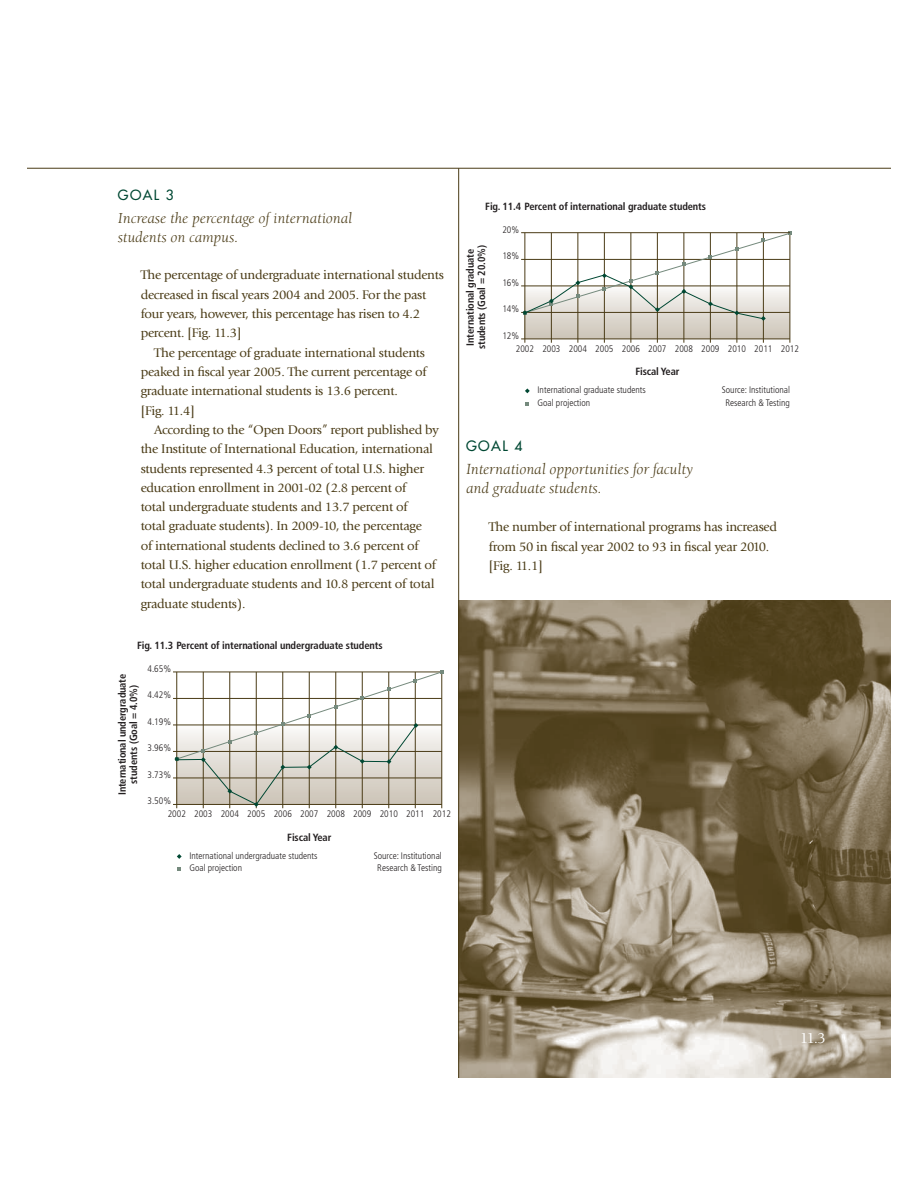
<style>
.page{position:relative;width:918px;height:1188px;background:#fff}
.page>*{position:absolute;margin:0;border:0;box-sizing:border-box;transform-origin:0 0}
.t1{font:italic 15.15px/18.9px "Berkeley Old ITC";color:#4a3b16}
.t2{font:italic 15px/18.8px "Berkeley Old ITC";color:#4a3b16}
.t3{font:14.55px "Berkeley Old Md ITC";color:#fff}
.t4{font:13.95px "Futura";color:#004833}
.t5{font:13.65px "Futura";color:#004833}
.t6{font:13.2px/19.6px "Giovanni";letter-spacing:-.02em;color:#4a3b16}
.t7{font:13.05px/19.4px "Giovanni";letter-spacing:-.02em;color:#4a3b16}
.t8{font:700 condensed 10.35px/11.4px "Frutiger";letter-spacing:-.01em;color:#231f20;text-align:center}
.t9{font:300 condensed 9.45px/12.5px "Frutiger";color:#231f20}
</style>
<div class="page">
<img style="left:459px;top:600px;width:432px;height:478px">
<hr style="left:458px;top:168px;width:1px;height:910px;background:#4a3b16">
<hr style="left:27px;top:168px;width:864px;height:1px;background:#4a3b16">
<hr style="left:173px;top:672px;width:269px;height:1px;background:#4a3b16">
<hr style="left:173px;top:698px;width:269px;height:1px;background:#4a3b16">
<hr style="left:173px;top:725px;width:269px;height:1px;background:#4a3b16">
<hr style="left:173px;top:751px;width:269px;height:1px;background:#4a3b16">
<hr style="left:173px;top:778px;width:269px;height:1px;background:#4a3b16">
<hr style="left:173px;top:804px;width:269px;height:1px;background:#4a3b16">
<hr style="left:176px;top:672px;width:1px;height:136px;background:#4a3b16">
<hr style="left:203px;top:672px;width:1px;height:136px;background:#4a3b16">
<hr style="left:230px;top:672px;width:1px;height:136px;background:#4a3b16">
<hr style="left:256px;top:672px;width:1px;height:136px;background:#4a3b16">
<hr style="left:283px;top:672px;width:1px;height:136px;background:#4a3b16">
<hr style="left:309px;top:672px;width:1px;height:136px;background:#4a3b16">
<hr style="left:336px;top:672px;width:1px;height:136px;background:#4a3b16">
<hr style="left:362px;top:672px;width:1px;height:136px;background:#4a3b16">
<hr style="left:389px;top:672px;width:1px;height:136px;background:#4a3b16">
<hr style="left:415px;top:672px;width:1px;height:136px;background:#4a3b16">
<hr style="left:442px;top:672px;width:1px;height:136px;background:#4a3b16">
<svg style="left:178px;top:867px;width:3px;height:4px"></svg>
<svg style="left:177px;top:854px;width:5px;height:5px"></svg>
<svg style="left:174px;top:670px;width:270px;height:137px"></svg>
<div style="left:525px;top:286px;width:265px;height:53px;background:#d4cdc2"></div>
<hr style="left:521px;top:259px;width:269px;height:1px;background:#4a3b16">
<hr style="left:521px;top:286px;width:269px;height:1px;background:#4a3b16">
<hr style="left:521px;top:312px;width:269px;height:1px;background:#4a3b16">
<hr style="left:521px;top:339px;width:269px;height:1px;background:#4a3b16">
<hr style="left:525px;top:233px;width:1px;height:110px;background:#4a3b16">
<hr style="left:551px;top:233px;width:1px;height:110px;background:#4a3b16">
<hr style="left:578px;top:233px;width:1px;height:110px;background:#4a3b16">
<hr style="left:604px;top:233px;width:1px;height:110px;background:#4a3b16">
<hr style="left:631px;top:233px;width:1px;height:110px;background:#4a3b16">
<hr style="left:657px;top:233px;width:1px;height:110px;background:#4a3b16">
<hr style="left:684px;top:233px;width:1px;height:110px;background:#4a3b16">
<hr style="left:710px;top:233px;width:1px;height:110px;background:#4a3b16">
<hr style="left:737px;top:233px;width:1px;height:110px;background:#4a3b16">
<hr style="left:763px;top:233px;width:1px;height:110px;background:#4a3b16">
<hr style="left:790px;top:233px;width:1px;height:110px;background:#4a3b16">
<svg style="left:525px;top:388px;width:5px;height:5px"></svg>
<hr style="left:521px;top:232px;width:269px;height:1px;background:#4a3b16">
<svg style="left:523px;top:231px;width:269px;height:90px"></svg>
<p class="t5" style="left:118px;top:188px;width:57px">GOAL 3</p>
<p class="t2" style="left:118px;top:210px;width:236px">Increase the percentage of international students on campus.</p>
<p class="t7" style="left:141px;top:266px;width:305px">The percentage of undergraduate international students decreased in fiscal years 2004 and 2005. For the past four years, however, this percentage has risen to 4.2 percent. [Fig. 11.3]</p>
<p class="t7" style="left:141px;top:344px;width:287px;text-indent:14px">The percentage of graduate international students peaked in fiscal year 2005. The current percentage of graduate international students is 13.6 percent.<br>[Fig. 11.4]</p>
<p class="t7" style="left:141px;top:421px;width:300px;text-indent:14px">According to the “Open Doors” report published by the Institute of International Education, international students represented 4.3 percent of total U.S. higher education enrollment in 2001-02 (2.8 percent of<br>total undergraduate students and 13.7 percent of<br>total graduate students). In 2009-10, the percentage<br>of international students declined to 3.6 percent of total U.S. higher education enrollment (1.7 percent of total undergraduate students and 10.8 percent of total graduate students).</p>
<p class="t8" style="left:137px;top:641px;width:247px">Fig. 11.3 Percent of international undergraduate students</p>
<p class="t8" style="left:117px;top:795px;width:123px;rotate:-90deg">International undergraduate students (Goal = 4.0%)</p>
<p class="t9" style="left:168px;top:808px;width:285px">2002 2003 2004 2005 2006 2007 2008 2009 2010 2011 2012</p>
<p class="t8" style="left:287px;top:832px;width:46px">Fiscal Year</p>
<p class="t9" style="left:189px;top:850px;width:130px">International undergraduate students<br>Goal projection</p>
<p class="t9" style="left:374px;top:850px;width:70px;text-align:center">Source: Institutional<br>Research &amp; Testing</p>
<p class="t9" style="left:147px;top:663px;width:25px">4.65%</p>
<p class="t9" style="left:147px;top:690px;width:25px">4.42%</p>
<p class="t9" style="left:147px;top:716px;width:25px">4.19%</p>
<p class="t9" style="left:147px;top:743px;width:25px">3.96%</p>
<p class="t9" style="left:147px;top:769px;width:25px">3.73%</p>
<p class="t9" style="left:147px;top:796px;width:25px">3.50%</p>
<p class="t8" style="left:485px;top:202px;width:222px">Fig. 11.4 Percent of international graduate students</p>
<p class="t8" style="left:465px;top:349px;width:105px;rotate:-90deg">International graduate students (Goal = 20.0%)</p>
<p class="t9" style="left:516px;top:343px;width:285px">2002 2003 2004 2005 2006 2007 2008 2009 2010 2011 2012</p>
<p class="t8" style="left:635px;top:367px;width:46px">Fiscal Year</p>
<p class="t9" style="left:538px;top:385px;width:110px">International graduate students<br>Goal projection</p>
<p class="t9" style="left:722px;top:385px;width:70px;text-align:center">Source: Institutional<br>Research &amp; Testing</p>
<p class="t9" style="left:502px;top:224px;width:18px">20%</p>
<p class="t9" style="left:502px;top:251px;width:18px">18%</p>
<p class="t9" style="left:502px;top:277px;width:18px">16%</p>
<p class="t9" style="left:502px;top:304px;width:18px">14%</p>
<p class="t9" style="left:502px;top:330px;width:18px">12%</p>
<p class="t4" style="left:466px;top:439px;width:58px">GOAL 4</p>
<p class="t1" style="left:466px;top:461px;width:228px">International opportunities for faculty and graduate students.</p>
<p class="t6" style="left:489px;top:518px;width:290px">The number of international programs has increased from 50 in fiscal year 2002 to 93 in fiscal year 2010. [Fig. 11.1]</p>
<p class="t3" style="left:800px;top:1032px;width:27px">11.3</p>
</div>
